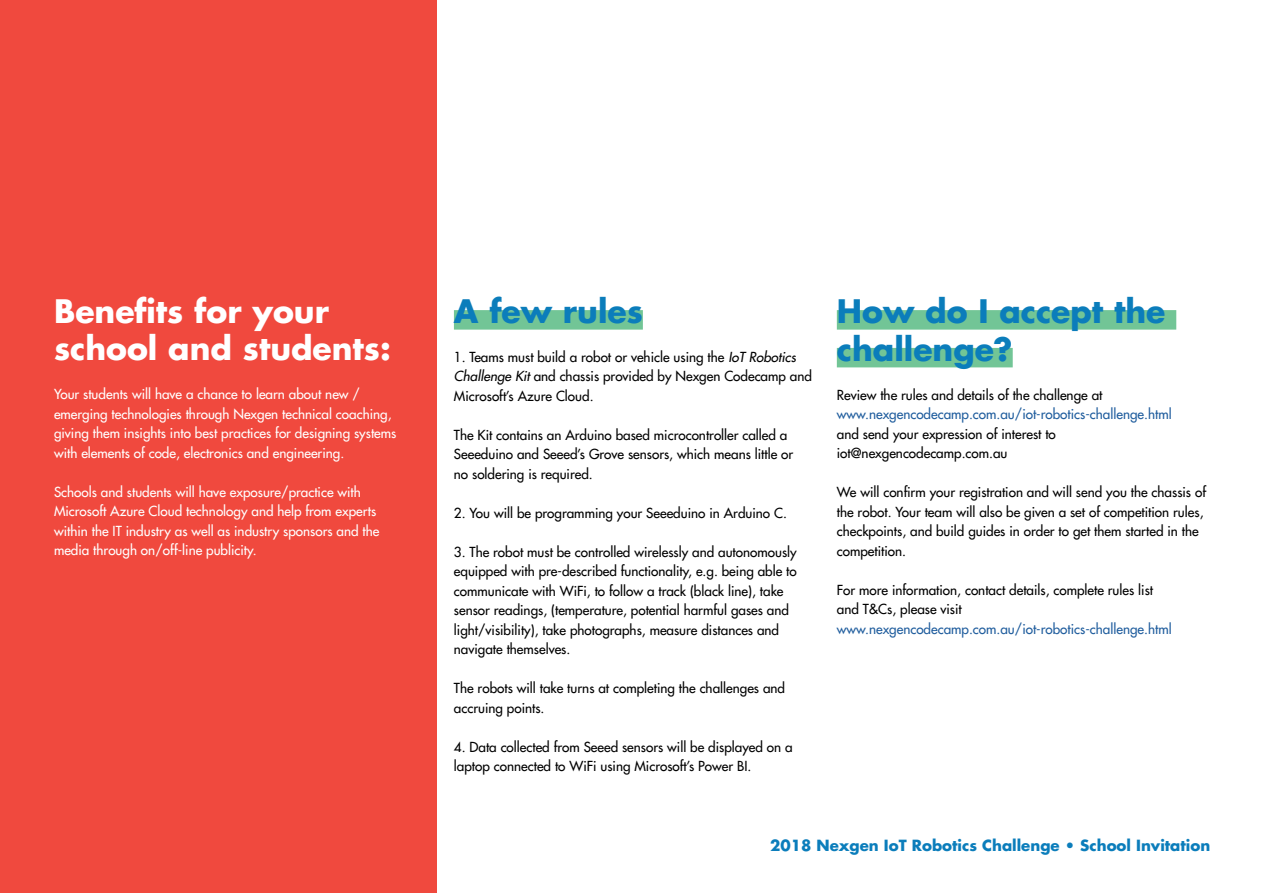
<style>
.page{position:relative;width:1263px;height:893px;background:#fff}
.page>*{position:absolute;margin:0;border:0;box-sizing:border-box;transform-origin:0 0}
.t1{font:700 31.5px/37.8px "Futura LT";color:#0b7dbb}
.t2{font:700 31.5px/37.5px "Futura LT";color:#fff}
.t3{font:700 15px "Futura LT";color:#0b7dbb}
.t4{font:13.5px/19.5px "Futura LT";color:#000}
.t5{font:13.5px/19.5px "Futura LT";color:#fff}
.t6{font:13.5px "Futura LT";color:#215e9e}
.s1{font-style:italic}
</style>
<div class="page">
<div style="left:0;top:0;width:436px;height:893px;background:#f0493e"></div>
<div style="left:454px;top:310px;width:189px;height:20px;background:#72c596"></div>
<div style="left:837px;top:310px;width:339px;height:20px;background:#72c596"></div>
<div style="left:837px;top:348px;width:176px;height:19px;background:#72c596"></div>
<h1 class="t2" style="left:54px;top:292px;width:338px">Benefits for your school and students:</h1>
<p class="t5" style="left:54px;top:385px;width:344px">Your students will have a chance to learn about new / emerging technologies through Nexgen technical coaching, giving them insights into best practices for designing systems with elements of code, electronics and engineering.</p>
<p class="t5" style="left:54px;top:482px;width:327px">Schools and students will have exposure/practice with Microsoft Azure Cloud technology and help from experts within the IT industry as well as industry sponsors and the media through on/off-line publicity.</p>
<h1 class="t1" style="left:454px;top:292px;width:190px">A few rules</h1>
<p class="t4" style="left:454px;top:347px;width:360px">1. Teams must build a robot or vehicle using the <span class="s1">IoT Robotics<br>Challenge Kit</span> and chassis provided by Nexgen Codecamp and<br>Microsoft’s Azure Cloud.</p>
<p class="t4" style="left:454px;top:425px;width:341px">The Kit contains an Arduino based microcontroller called a<br>Seeeduino and Seeed’s Grove sensors, which means little or no soldering is required.</p>
<p class="t4" style="left:454px;top:503px;width:335px">2. You will be programming your Seeeduino in Arduino C.</p>
<p class="t4" style="left:454px;top:542px;width:344px">3. The robot must be controlled wirelessly and autonomously equipped with pre-described functionality, e.g. being able to communicate with WiFi, to follow a track (black line), take sensor readings, (temperature, potential harmful gases and light/visibility), take photographs, measure distances and navigate themselves.</p>
<p class="t4" style="left:454px;top:678px;width:333px">The robots will take turns at completing the challenges and accruing points.</p>
<p class="t4" style="left:454px;top:737px;width:340px">4. Data collected from Seeed sensors will be displayed on a laptop connected to WiFi using Microsoft’s Power BI.</p>
<h1 class="t1" style="left:837px;top:292px;width:330px">How do I accept the challenge?</h1>
<p class="t4" style="left:837px;top:385px;width:267px">Review the rules and details of the challenge at</p>
<p class="t6" style="left:837px;top:405px;width:336px">www.nexgencodecamp.com.au/iot-robotics-challenge.html</p>
<p class="t4" style="left:837px;top:424px;width:221px">and send your expression of interest to iot@nexgencodecamp.com.au</p>
<p class="t4" style="left:837px;top:482px;width:371px">We will confirm your registration and will send you the chassis of the robot. Your team will also be given a set of competition rules, checkpoints, and build guides in order to get them started in the competition.</p>
<p class="t4" style="left:837px;top:580px;width:318px">For more information, contact details, complete rules list and T&amp;Cs, please visit</p>
<p class="t6" style="left:837px;top:620px;width:336px">www.nexgencodecamp.com.au/iot-robotics-challenge.html</p>
<p class="t3" style="left:770px;top:835px;width:441px">2018 Nexgen IoT Robotics Challenge • School Invitation</p>
</div>
